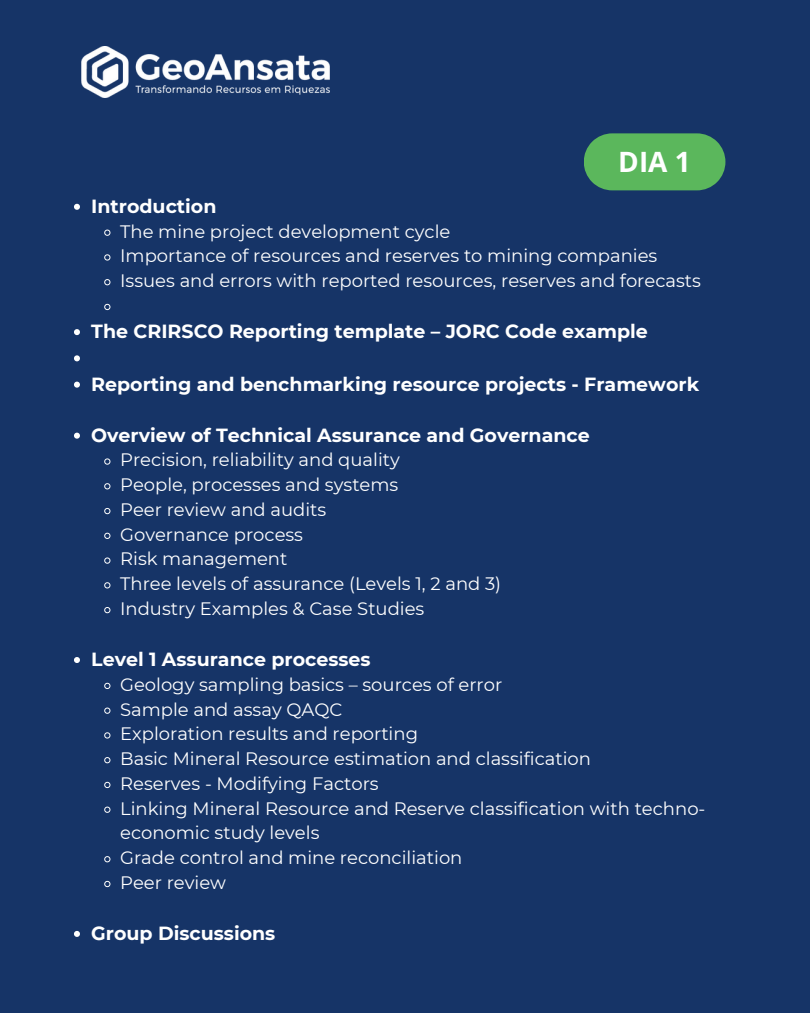
<style>
.page{position:relative;width:810px;height:1013px;background:#fff}
.page>*{position:absolute;margin:0;border:0;box-sizing:border-box;transform-origin:0 0}
.t1{font:700 28px "Open Sans";color:#fff}
.t2{font:700 19px "Montserrat";color:#fff}
.t3{font:18px/24.8px "Montserrat";color:#fff}
</style>
<div class="page">
<div style="left:0;top:0;width:810px;height:1012px;background:#163467"></div>
<svg style="left:74px;top:204px;width:6px;height:6px"></svg>
<svg style="left:104px;top:229px;width:7px;height:7px"></svg>
<svg style="left:104px;top:254px;width:7px;height:7px"></svg>
<svg style="left:104px;top:279px;width:7px;height:7px"></svg>
<svg style="left:104px;top:303px;width:7px;height:7px"></svg>
<svg style="left:74px;top:329px;width:6px;height:6px"></svg>
<svg style="left:74px;top:355px;width:6px;height:6px"></svg>
<svg style="left:74px;top:381px;width:6px;height:6px"></svg>
<svg style="left:74px;top:432px;width:6px;height:6px"></svg>
<svg style="left:104px;top:458px;width:7px;height:7px"></svg>
<svg style="left:104px;top:483px;width:7px;height:7px"></svg>
<svg style="left:104px;top:508px;width:7px;height:6px"></svg>
<svg style="left:104px;top:532px;width:7px;height:7px"></svg>
<svg style="left:104px;top:557px;width:7px;height:7px"></svg>
<svg style="left:104px;top:582px;width:7px;height:7px"></svg>
<svg style="left:104px;top:607px;width:7px;height:6px"></svg>
<svg style="left:74px;top:657px;width:6px;height:6px"></svg>
<svg style="left:104px;top:682px;width:7px;height:7px"></svg>
<svg style="left:104px;top:707px;width:7px;height:7px"></svg>
<svg style="left:104px;top:732px;width:7px;height:7px"></svg>
<svg style="left:104px;top:757px;width:7px;height:6px"></svg>
<svg style="left:104px;top:781px;width:7px;height:7px"></svg>
<svg style="left:104px;top:806px;width:7px;height:7px"></svg>
<svg style="left:104px;top:856px;width:7px;height:6px"></svg>
<svg style="left:104px;top:880px;width:7px;height:7px"></svg>
<svg style="left:74px;top:930px;width:6px;height:6px"></svg>
<svg style="left:584px;top:133px;width:141px;height:57px;background:#54ab5c"></svg>
<img style="left:81px;top:46px;width:248px;height:52px">
<p class="t1" style="left:618px;top:142px;width:74px">DIA 1</p>
<p class="t2" style="left:91px;top:194px;width:127px">Introduction</p>
<h1 class="t3" style="left:120px;top:219px;width:332px">The mine project development cycle</h1>
<p class="t3" style="left:120px;top:243px;width:539px">Importance of resources and reserves to mining companies</p>
<p class="t3" style="left:120px;top:268px;width:582px">Issues and errors with reported resources, reserves and forecasts</p>
<p class="t2" style="left:91px;top:320px;width:558px">The CRIRSCO Reporting template – JORC Code example</p>
<p class="t2" style="left:91px;top:372px;width:609px">Reporting and benchmarking resource projects - Framework</p>
<p class="t2" style="left:91px;top:423px;width:500px">Overview of Technical Assurance and Governance</p>
<p class="t3" style="left:120px;top:447px;width:281px">Precision, reliability and quality</p>
<p class="t3" style="left:120px;top:472px;width:280px">People, processes and systems</p>
<p class="t3" style="left:120px;top:497px;width:208px">Peer review and audits</p>
<p class="t3" style="left:120px;top:522px;width:184px">Governance process</p>
<p class="t3" style="left:120px;top:546px;width:169px">Risk management</p>
<p class="t3" style="left:120px;top:571px;width:382px">Three levels of assurance (Levels 1, 2 and 3)</p>
<p class="t3" style="left:120px;top:596px;width:306px">Industry Examples &amp; Case Studies</p>
<p class="t2" style="left:91px;top:647px;width:281px">Level 1 Assurance processes</p>
<p class="t3" style="left:120px;top:672px;width:384px">Geology sampling basics – sources of error</p>
<p class="t3" style="left:120px;top:696px;width:224px">Sample and assay QAQC</p>
<p class="t3" style="left:120px;top:721px;width:299px">Exploration results and reporting</p>
<p class="t3" style="left:120px;top:746px;width:472px">Basic Mineral Resource estimation and classification</p>
<p class="t3" style="left:120px;top:771px;width:260px">Reserves - Modifying Factors</p>
<p class="t3" style="left:120px;top:795px;width:587px">Linking Mineral Resource and Reserve classification with techno&shy;economic study levels</p>
<p class="t3" style="left:120px;top:845px;width:344px">Grade control and mine reconciliation</p>
<p class="t3" style="left:120px;top:870px;width:107px">Peer review</p>
<p class="t2" style="left:91px;top:921px;width:186px">Group Discussions</p>
</div>
